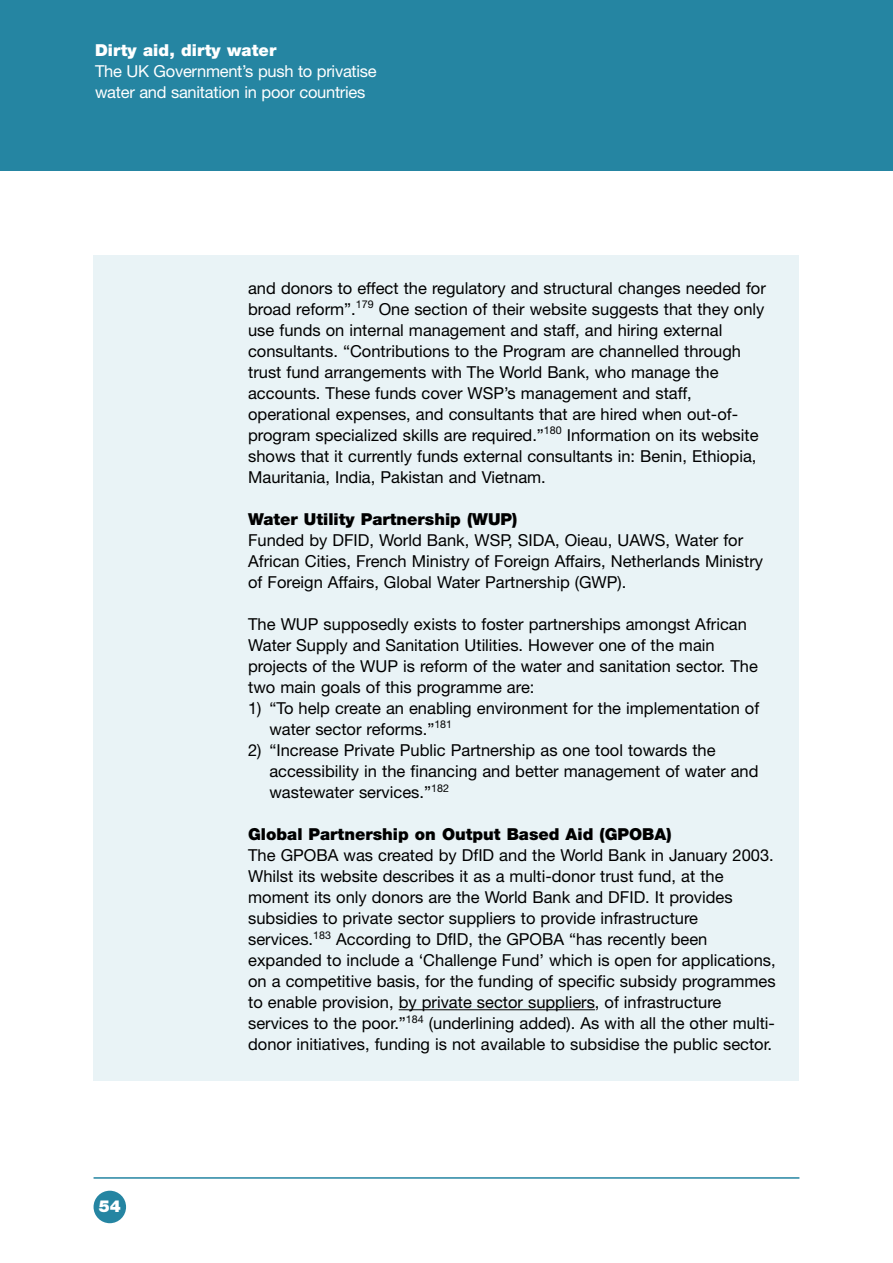
<style>
.page{position:relative;width:893px;height:1263px;background:#fff}
.page>*{position:absolute;margin:0;border:0;box-sizing:border-box;transform-origin:0 0}
.t1{font:16.5px/21px "Helvetica Neue";color:#000}
.t2{font:900 16.5px "Helvetica Neue";color:#000}
.t3{font:16.5px/21px "Helvetica Neue";letter-spacing:-.015em;color:#fff}
.t4{font:900 16.5px "Helvetica Neue";letter-spacing:.005em;color:#fff}
</style>
<div class="page">
<div style="left:94px;top:255px;width:705px;height:825px;background:#e9f3f6"></div>
<hr style="left:399px;top:1009px;width:196px;height:1px;background:#000">
<div style="left:94px;top:1191px;width:32px;height:32px;background:#2585a2;border-radius:50%"></div>
<div style="left:0;top:0;width:893px;height:170px;background:#2585a2"></div>
<hr style="left:94px;top:1177px;width:705px;height:2px;background:#2585a2">
<p class="t4" style="left:95px;top:44px;width:183px">Dirty aid, dirty water</p>
<p class="t3" style="left:95px;top:62px;width:283px">The UK Government’s push to privatise water and sanitation in poor countries</p>
<p class="t4" style="left:99px;top:1201px;width:24px">54</p>
<p class="t1" style="left:248px;top:279px;width:519px">and donors to effect the regulatory and structural changes needed for broad reform”.<sup>179</sup> One section of their website suggests that they only use funds on internal management and staff, and hiring external consultants. “Contributions to the Program are channelled through trust fund arrangements with The World Bank, who manage the accounts. These funds cover WSP’s management and staff, operational expenses, and consultants that are hired when out-of&shy;program specialized skills are required.”<sup>180</sup> Information on its website shows that it currently funds external consultants in: Benin, Ethiopia, Mauritania, India, Pakistan and Vietnam.</p>
<p class="t2" style="left:248px;top:513px;width:271px">Water Utility Partnership (WUP)</p>
<p class="t1" style="left:248px;top:531px;width:516px">Funded by DFID, World Bank, WSP, SIDA, Oieau, UAWS, Water for<br>African Cities, French Ministry of Foreign Affairs, Netherlands Ministry of Foreign Affairs, Global Water Partnership (GWP).</p>
<p class="t1" style="left:248px;top:615px;width:511px">The WUP supposedly exists to foster partnerships amongst African Water Supply and Sanitation Utilities. However one of the main projects of the WUP is reform of the water and sanitation sector. The two main goals of this programme are:</p>
<p class="t1" style="left:269px;top:699px;width:491px;text-indent:-21px">1) “To help create an enabling environment for the implementation of water sector reforms.”<sup>181</sup></p>
<p class="t1" style="left:269px;top:741px;width:491px;text-indent:-21px">2) “Increase Private Public Partnership as one tool towards the accessibility in the financing and better management of water and wastewater services.”<sup>182</sup></p>
<p class="t2" style="left:248px;top:828px;width:425px">Global Partnership on Output Based Aid (GPOBA)</p>
<p class="t1" style="left:248px;top:846px;width:529px">The GPOBA was created by DfID and the World Bank in January 2003.<br>Whilst its website describes it as a multi-donor trust fund, at the moment its only donors are the World Bank and DFID. It provides subsidies to private sector suppliers to provide infrastructure services.<sup>183</sup> According to DfID, the GPOBA “has recently been expanded to include a ‘Challenge Fund’ which is open for applications, on a competitive basis, for the funding of specific subsidy programmes to enable provision, by private sector suppliers, of infrastructure services to the poor.”<sup>184</sup> (underlining added). As with all the other multi&shy;donor initiatives, funding is not available to subsidise the public sector.</p>
</div>
